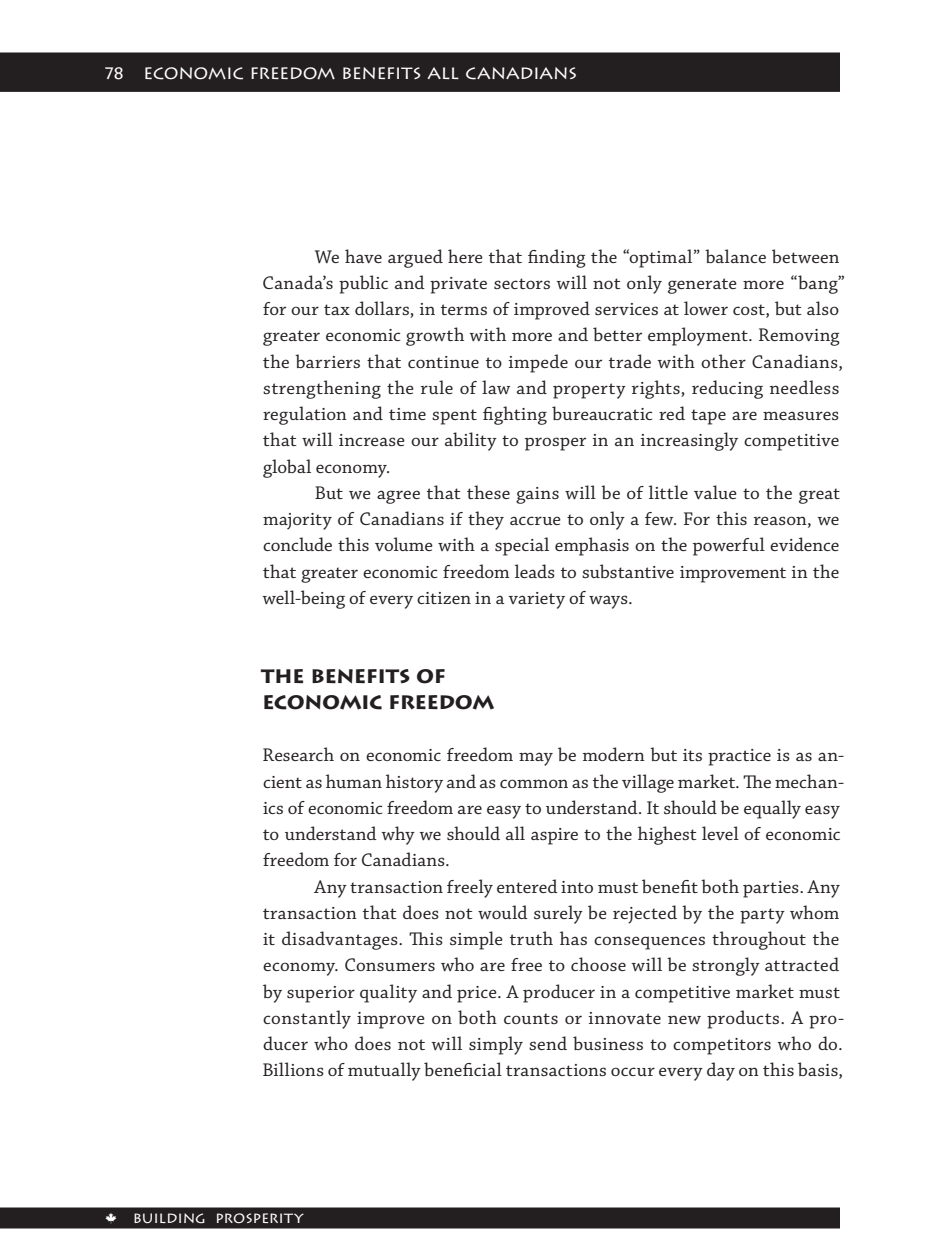
<style>
.page{position:relative;width:945px;height:1260px;background:#fff}
.page>*{position:absolute;margin:0;border:0;box-sizing:border-box;transform-origin:0 0}
.t1{font:700 22.75px/26.2px "Lithos Pro";letter-spacing:-.02em;color:#231f20}
.t2{font:19.25px/26.2px "Chaparral Pro";letter-spacing:.01em;color:#231f20}
.t3{font:19.25px "Lithos Pro";letter-spacing:-.015em;color:#fff}
.t4{font:15.75px "Lithos Pro";letter-spacing:-.005em;color:#fff}
</style>
<div class="page">
<div style="left:0;top:52px;width:840px;height:40px;background:#231f20"></div>
<div style="left:0;top:1208px;width:840px;height:20px;background:#231f20"></div>
<p class="t3" style="left:105px;top:61px;width:8px">78</p>
<p class="t3" style="left:143px;top:61px;width:436px">ECONOMIC FREEDOM BENEFITS ALL CANADIANS</p>
<p class="t2" style="left:263px;top:244px;width:584px;text-indent:52px">We have argued here that finding the “optimal” balance between Canada’s public and private sectors will not only generate more “bang” for our tax dollars, in terms of improved services at lower cost, but also greater economic growth with more and better employment. Removing the barriers that continue to impede our trade with other Canadians, strengthening the rule of law and property rights, reducing needless regulation and time spent fighting bureaucratic red tape are measures that will increase our ability to prosper in an increasingly competitive global economy.</p>
<p class="t2" style="left:263px;top:480px;width:579px;text-align:justify;text-indent:52px">But we agree that these gains will be of little value to the great majority of Canadians if they accrue to only a few. For this reason, we conclude this volume with a special emphasis on the powerful evidence that greater economic freedom leads to substantive improvement in the well-being of every citizen in a variety of ways.</p>
<p class="t1" style="left:261px;top:662px;width:235px">THE BENEFITS OF<br>ECONOMIC FREEDOM</p>
<p class="t2" style="left:263px;top:743px;width:583px">Research on economic freedom may be modern but its practice is as an&shy;cient as human history and as common as the village market. The mechan&shy;ics of economic freedom are easy to understand. It should be equally easy to understand why we should all aspire to the highest level of economic freedom for Canadians.</p>
<p class="t2" style="left:262px;top:874px;width:583px;text-indent:52px">Any transaction freely entered into must benefit both parties. Any transaction that does not would surely be rejected by the party whom it disadvantages. This simple truth has consequences throughout the economy. Consumers who are free to choose will be strongly attracted by superior quality and price. A producer in a competitive market must constantly improve on both counts or innovate new products. A pro&shy;ducer who does not will simply send business to competitors who do.<br>Billions of mutually beneficial transactions occur every day on this basis,</p>
<p class="t4" style="left:133px;top:1209px;width:172px">BUILDING PROSPERITY</p>
</div>
